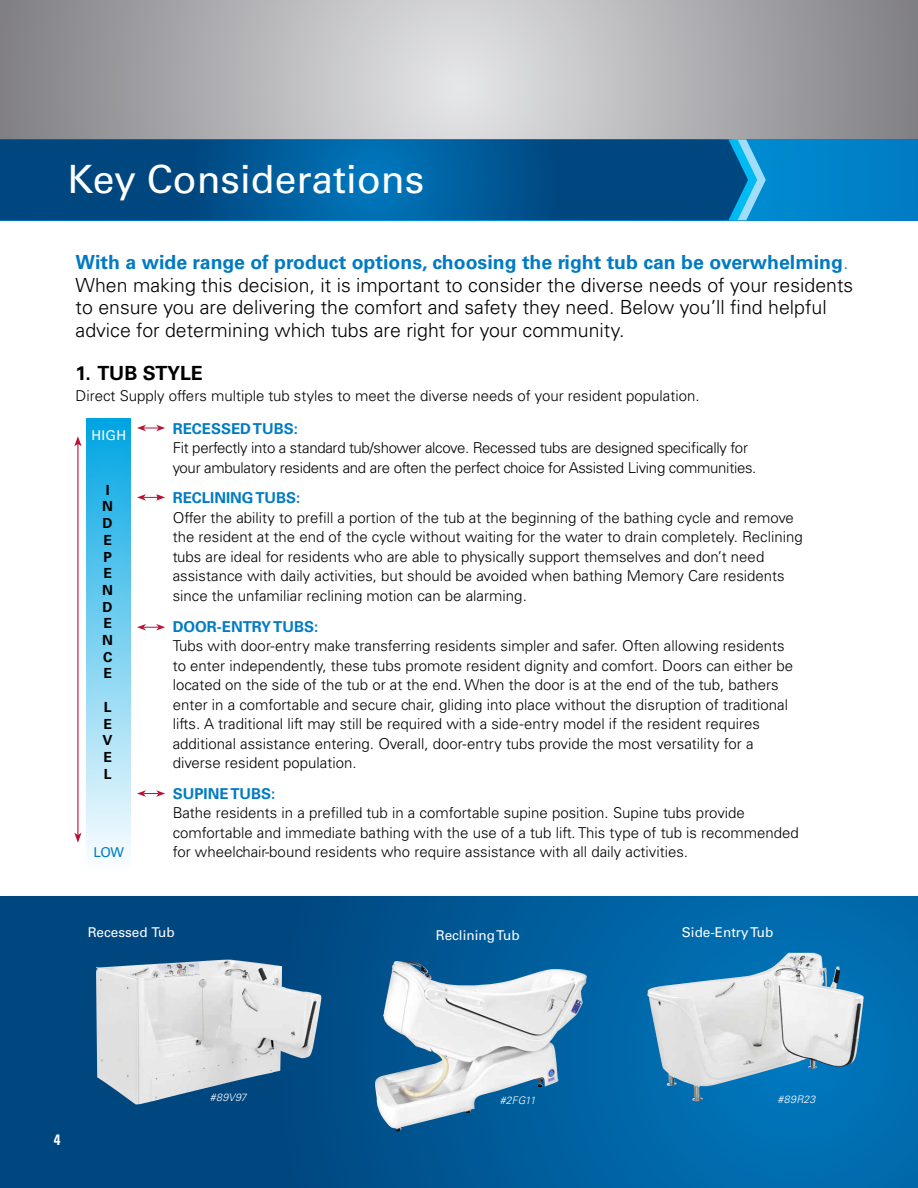
<style>
.page{position:relative;width:918px;height:1188px;background:#fff}
.page>*{position:absolute;margin:0;border:0;box-sizing:border-box;transform-origin:0 0}
.t1{font:39px "Univers LT Std";color:#fff}
.t2{font:300 19.5px/22.5px "Univers LT Std";color:#000}
.t3{font:700 19.5px "Univers LT Std";color:#000}
.t4{font:300 15px/19.5px "Univers LT Std";color:#000}
.t5{font:300 15px/19.5px "Univers LT Std";letter-spacing:-.02em;color:#000}
.t6{font:700 15px "Univers LT Std";color:#007bc3}
.t7{font:700 condensed 15px "Univers LT Std";color:#fff}
.t8{font:700 13.95px/16.6px "Univers LT Std";color:#000}
.t9{font:13.5px "Univers LT Std";color:#fff}
.t10{font:13.5px "Univers LT Std";color:#007bc3}
.t11{font:italic 300 10.5px "Univers LT Std";letter-spacing:.01em;color:#fff}
.s1{font-weight:700;color:#007bc3}
.s2{color:#007bc3}
</style>
<div class="page">
<div style="left:0;top:896px;width:918px;height:292px;background:linear-gradient(to right,#013e74,#0476b9)"></div>
<div style="left:87px;top:419px;width:44px;height:451px;background:linear-gradient(to bottom,#00a5e4,#fcfeff)"></div>
<svg style="left:0;top:0;width:917px;height:140px;background:#afb0b3"></svg>
<div style="left:0;top:140px;width:918px;height:80px;background:#0083c9"></div>
<svg style="left:722px;top:139px;width:44px;height:78px"></svg>
<svg style="left:0;top:140px;width:748px;height:80px;background:#00538f"></svg>
<hr style="left:917px;top:0;width:1px;height:220px;background:#807f83">
<hr style="left:917px;top:140px;width:1px;height:80px;background:#007bc3">
<hr style="left:77px;top:444px;width:1px;height:391px;background:#b81237">
<svg style="left:74px;top:436px;width:8px;height:10px"></svg>
<svg style="left:74px;top:833px;width:8px;height:10px"></svg>
<svg style="left:137px;top:425px;width:28px;height:6px"></svg>
<svg style="left:137px;top:494px;width:28px;height:7px"></svg>
<svg style="left:137px;top:624px;width:28px;height:6px"></svg>
<svg style="left:137px;top:790px;width:28px;height:7px"></svg>
<img style="left:96px;top:960px;width:225px;height:144px">
<img style="left:375px;top:961px;width:168px;height:171px">
<img style="left:647px;top:953px;width:217px;height:149px">
<h1 class="t1" style="left:68px;top:156px;width:358px">Key Considerations</h1>
<p class="t2" style="left:76px;top:251px;width:779px"><span class="s1">With a wide range of product options, choosing the right tub can be overwhelming</span><span class="s2">.<br></span>When making this decision, it is important to consider the diverse needs of your residents to ensure you are delivering the comfort and safety they need. Below you’ll find helpful advice for determining which tubs are right for your community.</p>
<h2 class="t3" style="left:76px;top:362px;width:129px">1. TUB STYLE</h2>
<p class="t4" style="left:76px;top:386px;width:626px">Direct Supply offers multiple tub styles to meet the diverse needs of your resident population.</p>
<p class="t9" style="left:92px;top:427px;width:36px">HIGH</p>
<p class="t8" style="left:102px;top:482px;width:12px">I<br>N<br>D<br>E<br>P<br>E<br>N<br>D<br>E<br>N<br>C<br>E</p>
<p class="t8" style="left:103px;top:699px;width:12px;text-align:justify">L E V E L</p>
<p class="t10" style="left:94px;top:845px;width:32px">LOW</p>
<p class="t6" style="left:173px;top:419px;width:127px">RECESSED TUBS:</p>
<p class="t5" style="left:173px;top:438px;width:585px">Fit perfectly into a standard tub/shower alcove. Recessed tubs are designed specifically for your ambulatory residents and are often the perfect choice for Assisted Living communities.</p>
<p class="t6" style="left:173px;top:489px;width:129px">RECLINING TUBS:</p>
<p class="t4" style="left:173px;top:508px;width:632px">Offer the ability to prefill a portion of the tub at the beginning of the bathing cycle and remove the resident at the end of the cycle without waiting for the water to drain completely. Reclining tubs are ideal for residents who are able to physically support themselves and don’t need assistance with daily activities, but should be avoided when bathing Memory Care residents since the unfamiliar reclining motion can be alarming.</p>
<p class="t6" style="left:173px;top:618px;width:147px">DOOR-ENTRY TUBS:</p>
<p class="t4" style="left:173px;top:636px;width:622px">Tubs with door-entry make transferring residents simpler and safer. Often allowing residents to enter independently, these tubs promote resident dignity and comfort. Doors can either be located on the side of the tub or at the end. When the door is at the end of the tub, bathers enter in a comfortable and secure chair, gliding into place without the disruption of traditional lifts. A traditional lift may still be required with a side -entry model if the resident requires additional assistance entering. Overall, door-entry tubs provide the most versatility for a diverse resident population.</p>
<p class="t6" style="left:173px;top:785px;width:104px">SUPINE TUBS:</p>
<p class="t4" style="left:173px;top:803px;width:628px">Bathe residents in a prefilled tub in a comfortable supine position. Supine tubs provide comfortable and immediate bathing with the use of a tub lift. This type of tub is recommended for wheelchair-bound residents who require assistance with all daily activities.</p>
<p class="t9" style="left:88px;top:924px;width:88px">Recessed Tub</p>
<p class="t9" style="left:436px;top:927px;width:85px">Reclining Tub</p>
<p class="t9" style="left:682px;top:924px;width:93px">Side-Entry Tub</p>
<p class="t7" style="left:54px;top:1130px;width:8px">4</p>
<p class="t11" style="left:210px;top:1091px;width:38px">#89V97</p>
<p class="t11" style="left:500px;top:1094px;width:37px">#2FG11</p>
<p class="t11" style="left:778px;top:1093px;width:39px">#89R23</p>
</div>
